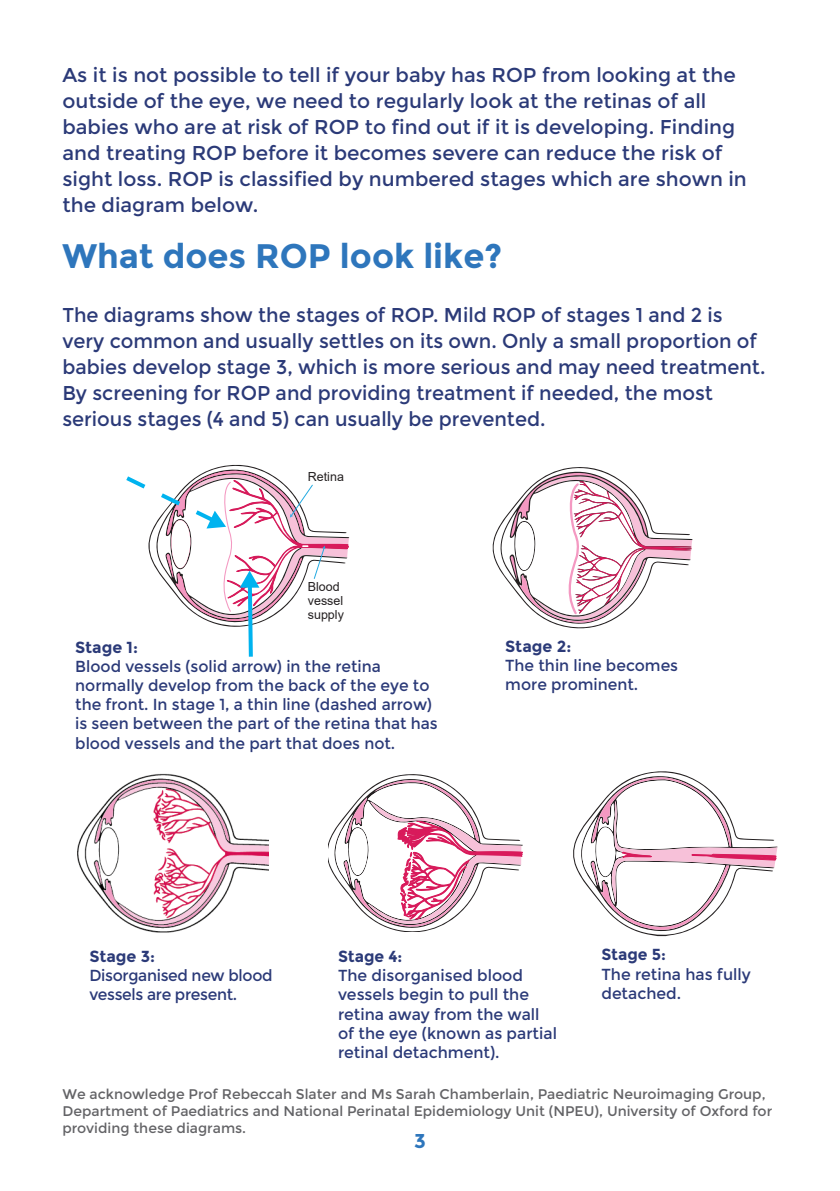
<style>
.page{position:relative;width:840px;height:1191px;background:#fff}
.page>*{position:absolute;margin:0;border:0;box-sizing:border-box;transform-origin:0 0}
.t1{font:700 34px "Montserrat";color:#2e76bc}
.t2{font:20px/26px "Montserrat";color:#2b3a78}
.t3{font:700 20px "Montserrat";color:#2e76bc}
.t4{font:16px/19.2px "Montserrat";color:#2b3a78}
.t5{font:16px/19.2px "Montserrat";letter-spacing:-.02em;color:#2b3a78}
.t6{font:700 16px "Montserrat";color:#2b3a78}
.t7{font:14px/16.8px "Montserrat";color:#636366}
.t8{font:12.4px/14px "Arial";color:#231f20}
</style>
<div class="page">
<svg style="left:492px;top:468px;width:200px;height:160px"></svg>
<svg style="left:573px;top:771px;width:204px;height:165px"></svg>
<svg style="left:328px;top:774px;width:194px;height:158px"></svg>
<img style="left:77px;top:773px;width:191px;height:160px">
<svg style="left:126px;top:464px;width:223px;height:193px"></svg>
<p class="t2" style="left:62px;top:62px;width:685px">As it is not possible to tell if your baby has ROP from looking at the outside of the eye, we need to regularly look at the retinas of all babies who are at risk of ROP to find out if it is developing. Finding and treating ROP before it becomes severe can reduce the risk of sight loss. ROP is classified by numbered stages which are shown in the diagram below.</p>
<p class="t1" style="left:62px;top:235px;width:441px">What does ROP look like?</p>
<p class="t2" style="left:62px;top:302px;width:704px">The diagrams show the stages of ROP. Mild ROP of stages 1 and 2 is very common and usually settles on its own. Only a small proportion of babies develop stage 3, which is more serious and may need treatment.<br>By screening for ROP and providing treatment if needed, the most serious stages (4 and 5) can usually be prevented.</p>
<p class="t8" style="left:308px;top:470px;width:38px">Retina</p>
<p class="t8" style="left:308px;top:580px;width:38px">Blood vessel supply</p>
<p class="t6" style="left:75px;top:637px;width:64px">Stage 1:</p>
<p class="t4" style="left:75px;top:657px;width:364px">Blood vessels (solid arrow) in the retina normally develop from the back of the eye to the front. In stage 1, a thin line (dashed arrow) is seen between the part of the retina that has blood vessels and the part that does not.</p>
<p class="t6" style="left:505px;top:636px;width:67px">Stage 2:</p>
<p class="t4" style="left:505px;top:656px;width:174px">The thin line becomes more prominent.</p>
<p class="t6" style="left:89px;top:946px;width:67px">Stage 3:</p>
<p class="t5" style="left:89px;top:965px;width:185px">Disorganised new blood vessels are present.</p>
<p class="t6" style="left:338px;top:946px;width:66px">Stage 4:</p>
<p class="t4" style="left:338px;top:966px;width:220px">The disorganised blood vessels begin to pull the retina away from the wall of the eye (known as partial retinal detachment).</p>
<p class="t6" style="left:601px;top:945px;width:66px">Stage 5:</p>
<p class="t4" style="left:601px;top:964px;width:151px">The retina has fully detached.</p>
<p class="t7" style="left:62px;top:1085px;width:711px">We acknowledge Prof Rebeccah Slater and Ms Sarah Chamberlain, Paediatric Neuroimaging Group,<br>Department of Paediatrics and National Perinatal Epidemiology Unit (NPEU), University of Oxford for providing these diagrams.</p>
<p class="t3" style="left:414px;top:1129px;width:13px">3</p>
</div>
